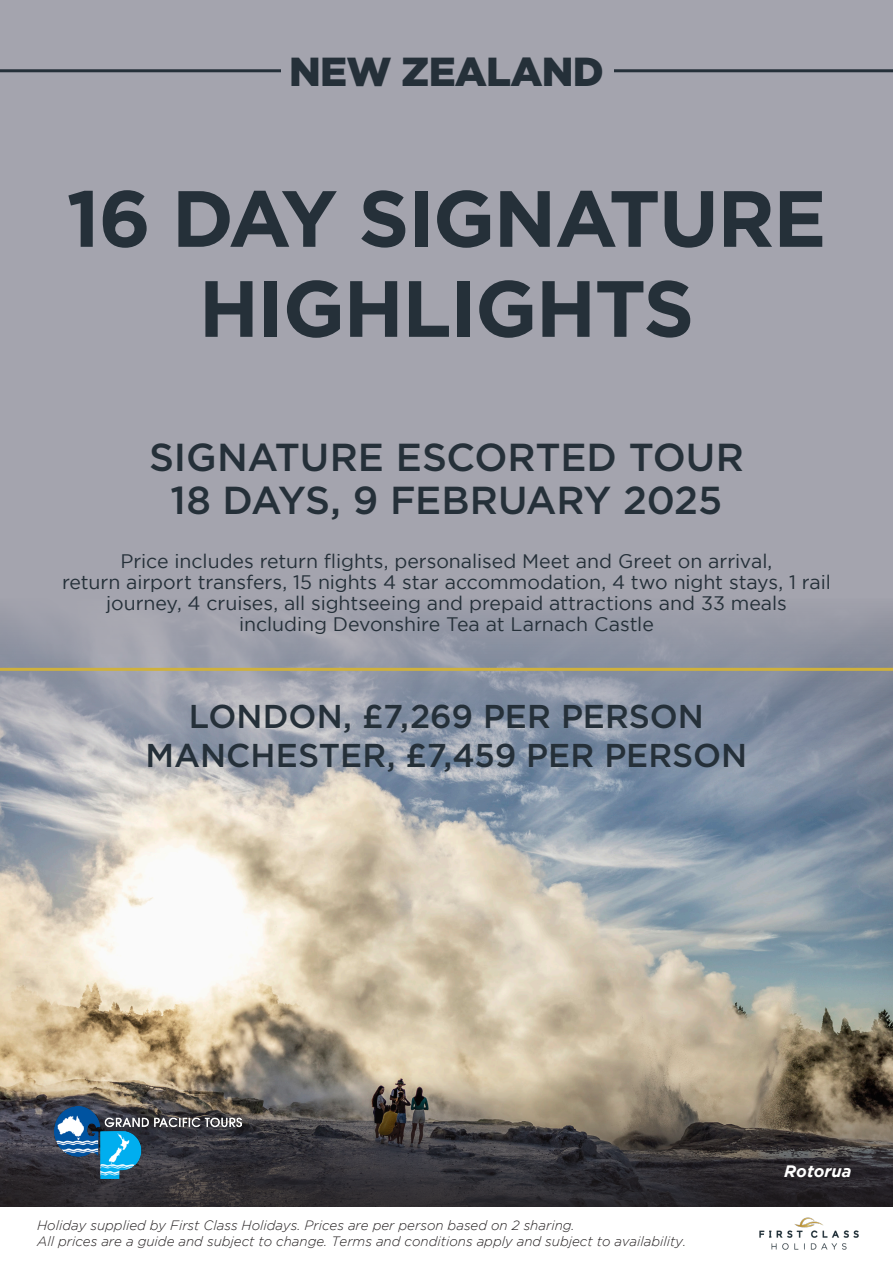
<style>
.page{position:relative;width:893px;height:1263px;background:#fff}
.page>*{position:absolute;margin:0;border:0;box-sizing:border-box;transform-origin:0 0}
.t1{font:700 79.5px/90px "Gotham";letter-spacing:-.02em;color:#253039;text-align:center}
.t2{font:900 40.5px "Gotham";letter-spacing:-.02em;color:#253039}
.t3{font:500 39px "Gotham";letter-spacing:-.005em;color:#253039}
.t4{font:500 33px/39px "Gotham";letter-spacing:-.005em;color:#253039;text-align:center}
.t5{font:19.5px/21px "Gotham";color:#253039;text-align:center}
.t6{font:italic 700 16.5px "Gotham";color:#fff}
.t7{font:italic 300 13.5px/16.5px "Gotham";color:#231f20}
</style>
<div class="page">
<div style="left:0;top:0;width:893px;height:1209px;background:#a4a4ae"></div>
<img style="left:0;top:611px;width:893px;height:597px">
<svg style="left:0;top:1074px;width:893px;height:133px;background:#57514c"></svg>
<div style="left:0;top:1208px;width:893px;height:55px;background:#fff"></div>
<hr style="left:0;top:668px;width:893px;height:3px;background:#cfb13d">
<img style="left:759px;top:1217px;width:100px;height:33px">
<img style="left:54px;top:1107px;width:187px;height:71px">
<hr style="left:0;top:69px;width:893px;height:3px;background:#253039">
<div style="left:281px;top:48px;width:333px;height:53px;background:#a4a4ae"></div>
<p class="t2" style="left:289px;top:48px;width:316px">NEW ZEALAND</p>
<p class="t1" style="left:66px;top:172px;width:761px">16 DAY SIGNATURE<br>HIGHLIGHTS</p>
<p class="t3" style="left:149px;top:432px;width:596px">SIGNATURE ESCORTED TOUR</p>
<p class="t3" style="left:171px;top:475px;width:553px">18 DAYS, 9 FEBRUARY 2025</p>
<p class="t5" style="left:62px;top:551px;width:770px">Price includes return flights, personalised Meet and Greet on arrival,<br>return airport transfers, 15 nights 4 star accommodation, 4 two night stays, 1 rail journey, 4 cruises, all sightseeing and prepaid attractions and 33 meals including Devonshire Tea at Larnach Castle</p>
<p class="t4" style="left:146px;top:696px;width:603px">LONDON, £7,269 PER PERSON<br>MANCHESTER, £7,459 PER PERSON</p>
<p class="t7" style="left:37px;top:1217px;width:650px">Holiday supplied by First Class Holidays. Prices are per person based on 2 sharing.<br>All prices are a guide and subject to change. Terms and conditions apply and subject to availability.</p>
<p class="t6" style="left:784px;top:1162px;width:69px">Rotorua</p>
</div>
